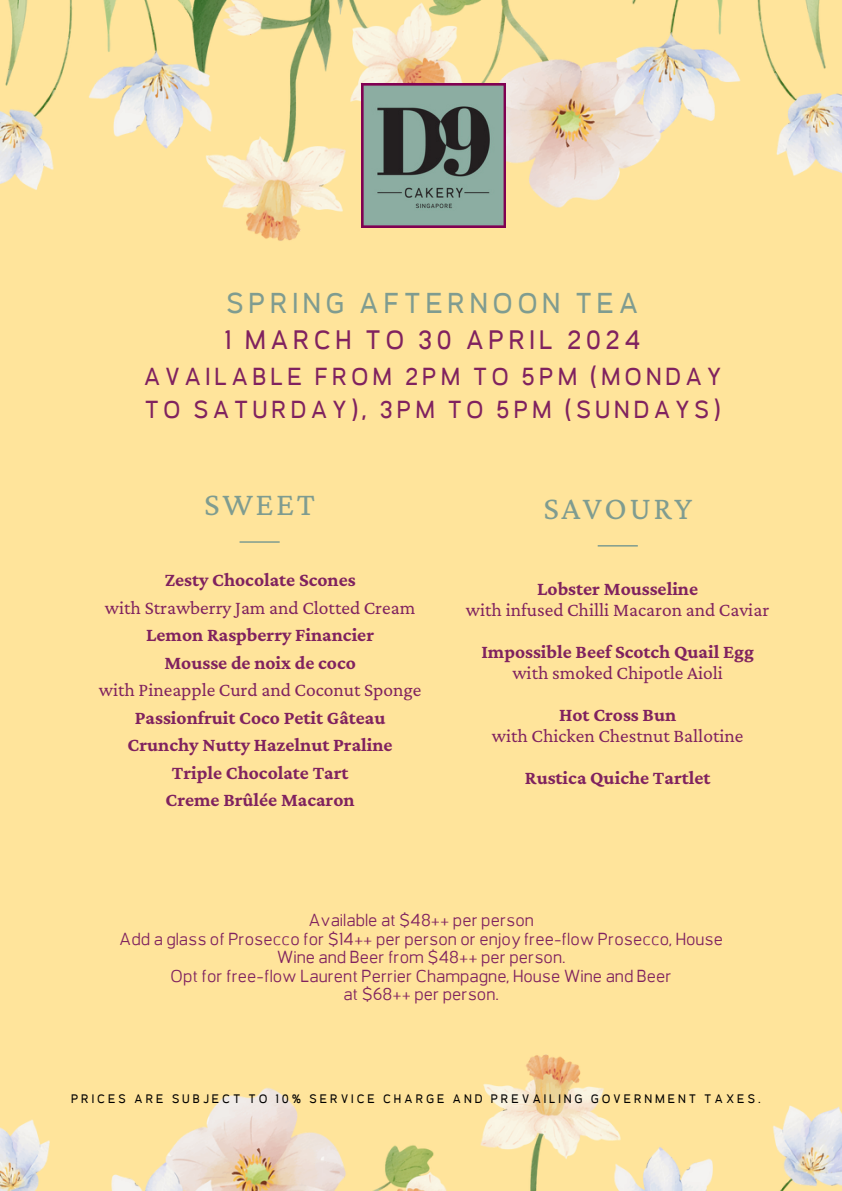
<style>
.page{position:relative;width:842px;height:1191px;background:#fff}
.page>*{position:absolute;margin:0;border:0;box-sizing:border-box;transform-origin:0 0}
.t1{font:33.4px "Crimson Pro";letter-spacing:.075em;color:#7f9c90}
.t2{font:700 28px "Orcin Sans";letter-spacing:.16em;color:#7f9c90}
.t3{font:700 26px "Orcin Sans";letter-spacing:.16em;color:#80225f}
.t4{font:700 24px/33px "Orcin Sans";letter-spacing:.16em;color:#80225f}
.t5{font:700 19.4px/27.4px "Crimson Pro";color:#80225f;text-align:center}
.t6{font:19.4px/21px "Crimson Pro";color:#80225f;text-align:center}
.t7{font:17px/18.4px "Orcin Sans";color:#80225f;text-align:center}
.t8{font:700 12px "Orcin Sans";letter-spacing:.235em;color:#000}
.s1{font-weight:400}
.s2{font-weight:700}
</style>
<div class="page">
<img style="left:0;top:0;width:842px;height:1191px">
<hr style="left:239px;top:541px;width:41px;height:2px;background:#7f9c90">
<hr style="left:597px;top:545px;width:40px;height:2px;background:#7f9c90">
<img style="left:361px;top:84px;width:144px;height:144px">
<p class="t2" style="left:226px;top:292px;width:414px">SPRING AFTERNOON TEA</p>
<p class="t3" style="left:224px;top:330px;width:418px">1 MARCH TO 30 APRIL 2024</p>
<p class="t4" style="left:143px;top:363px;width:579px">AVAILABLE FROM 2PM TO 5PM (MONDAY<br>TO SATURDAY), 3PM TO 5PM (SUNDAYS)</p>
<h2 class="t1" style="left:204px;top:485px;width:112px">SWEET</h2>
<h1 class="t1" style="left:543px;top:489px;width:150px">SAVOURY</h1>
<h4 class="t5" style="left:99px;top:566px;width:324px">Zesty Chocolate Scones<br><span class="s1">with Strawberry Jam and Clotted Cream<br></span>Lemon Raspberry Financier<br>Mousse de noix de coco<br><span class="s1">with Pineapple Curd and Coconut Sponge<br></span>Passionfruit Coco Petit Gâteau<br>Crunchy Nutty Hazelnut Praline<br>Triple Chocolate Tart<br>Creme Brûlée Macaron</h4>
<h1 class="t6" style="left:466px;top:578px;width:305px"><span class="s2">Lobster Mousseline<br></span>with infused Chilli Macaron and Caviar</h1>
<h4 class="t5" style="left:481px;top:641px;width:274px;line-height:21px">Impossible Beef Scotch Quail Egg <span class="s1">with smoked Chipotle Aioli</span></h4>
<h4 class="t6" style="left:491px;top:704px;width:253px"><span class="s2">Hot Cross Bun<br></span>with Chicken Chestnut Ballotine</h4>
<h4 class="t5" style="left:525px;top:764px;width:187px">Rustica Quiche Tartlet</h4>
<h3 class="t7" style="left:119px;top:913px;width:605px">Available at $48++ per person<br>Add a glass of Prosecco for $14++ per person or enjoy free-flow Prosecco, House Wine and Beer from $48++ per person.<br>Opt for free-flow Laurent Perrier Champagne, House Wine and Beer<br>at $68++ per person.</h3>
<h5 class="t8" style="left:71px;top:1094px;width:691px">PRICES ARE SUBJECT TO 10% SERVICE CHARGE AND PREVAILING GOVERNMENT TAXES.</h5>
</div>
